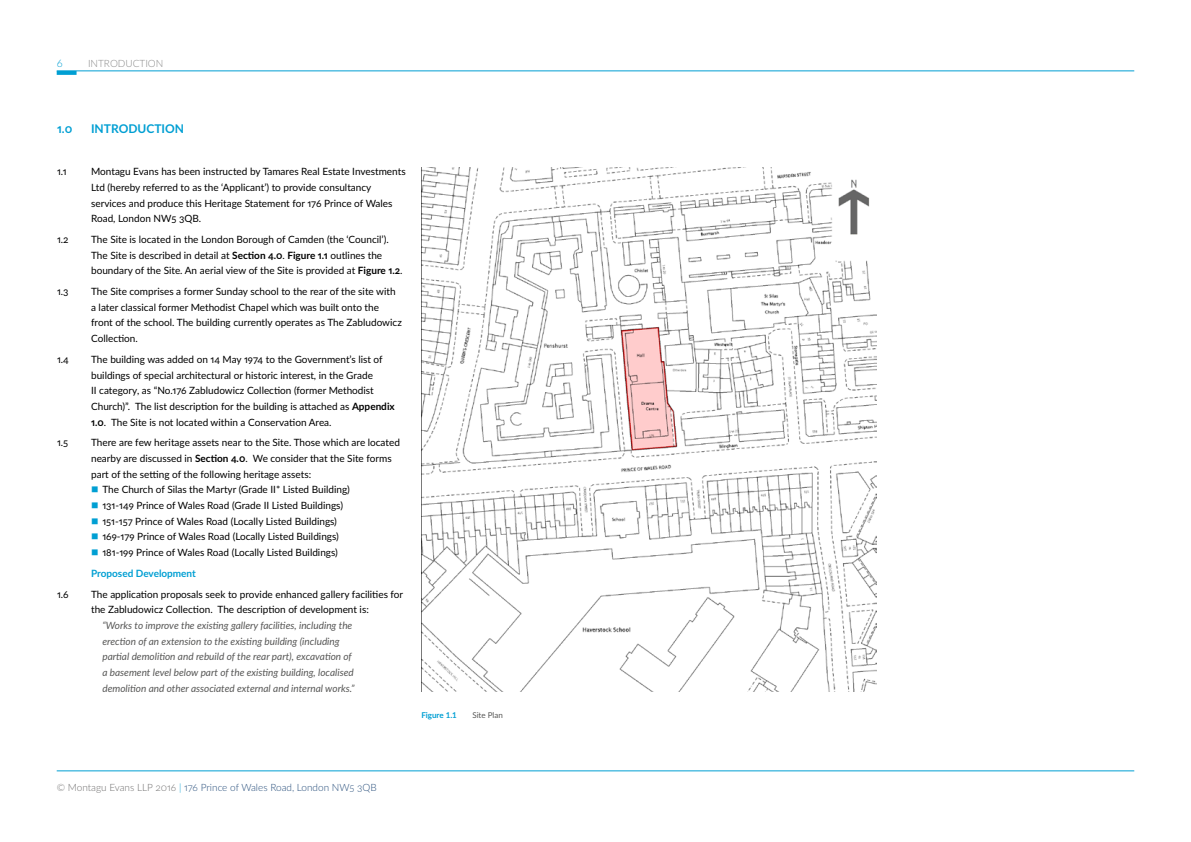
<style>
.page{position:relative;width:1191px;height:842px;background:#fff}
.page>*{position:absolute;margin:0;border:0;box-sizing:border-box;transform-origin:0 0}
.t1{font:700 12px "Lato";color:#009fd3}
.t2{font:300 11px "Lato";color:#009fd3}
.t3{font:10px/15.7px "Lato";color:#000}
.t4{font:italic 10px/15.6px "Lato";color:#575756}
.t5{font:300 10px "Lato";color:#264d7a}
.t6{font:700 10px "Lato";color:#009fd3}
.t7{font:300 10px "Lato";color:#878787}
.t8{font:700 8px "Lato";color:#009fd3}
.t9{font:8px "Lato";color:#575756}
.s1{font-weight:700}
.s2{color:#706f6f}
.s3{color:#009fd3}
</style>
<div class="page">
<hr style="left:57px;top:71px;width:1077px;height:1px;background:#009fd3">
<hr style="left:57px;top:771px;width:1077px;height:1px;background:#009fd3">
<svg style="left:57px;top:71px;width:20px;height:4px"></svg>
<img style="left:421px;top:167px;width:455px;height:525px">
<p class="t2" style="left:57px;top:55px;width:7px">6</p>
<p class="t7" style="left:88px;top:56px;width:11px">Introd</p>
<p class="t7" style="left:125px;top:56px;width:15px">uction</p>
<p class="t1" style="left:57px;top:120px;width:17px">1.0</p>
<p class="t1" style="left:91px;top:120px;width:94px">INTRODUCTION</p>
<p class="t3" style="left:57px;top:163px;width:11px">1.1</p>
<p class="t3" style="left:91px;top:163px;width:316px">Montagu Evans has been instructed by Tamares Real Estate Investments Ltd (hereby referred to as the ‘Applicant’) to provide consultancy services and produce this Heritage Statement for 176 Prince of Wales Road, London NW5 3QB.</p>
<p class="t3" style="left:57px;top:231px;width:13px">1.2</p>
<p class="t3" style="left:91px;top:231px;width:313px">The Site is located in the London Borough of Camden (the ‘Council’).<br>The Site is described in detail at <span class="s1">Section 4.0</span>. <span class="s1">Figure 1.1</span> outlines the boundary of the Site. An aerial view of the Site is provided at <span class="s1">Figure 1.2</span>.</p>
<p class="t3" style="left:57px;top:283px;width:13px">1.3</p>
<p class="t3" style="left:91px;top:283px;width:312px">The Site comprises a former Sunday school to the rear of the site with a later classical former Methodist Chapel which was built onto the front of the school. The building currently operates as The Zabludowicz Collection.</p>
<p class="t3" style="left:57px;top:351px;width:13px">1.4</p>
<p class="t3" style="left:91px;top:351px;width:305px">The building was added on 14 May 1974 to the Government’s list of buildings of special architectural or historic interest, in the Grade<br>II category, as “No.176 Zabludowicz Collection (former Methodist Church)”. The list description for the building is attached as <span class="s1">Appendix 1.0</span>. The Site is not located within a Conservation Area.</p>
<p class="t3" style="left:57px;top:435px;width:13px">1.5</p>
<p class="t3" style="left:91px;top:435px;width:310px">There are few heritage assets near to the Site. Those which are located</p>
<p class="t3" style="left:91px;top:450px;width:302px">nearby are discussed in <span class="s1">Section 4.0</span>. We consider that the Site forms</p>
<p class="t3" style="left:91px;top:466px;width:222px">part of the setting of the following heritage assets:</p>
<p class="t3" style="left:102px;top:481px;width:249px">The Church of Silas the Martyr (Grade II* Listed Building)</p>
<p class="t3" style="left:102px;top:497px;width:242px">131-149 Prince of Wales Road (Grade II Listed Buildings)</p>
<p class="t3" style="left:102px;top:513px;width:236px">151-157 Prince of Wales Road (Locally Listed Buildings)</p>
<p class="t3" style="left:102px;top:528px;width:238px">169-179 Prince of Wales Road (Locally Listed Buildings)</p>
<p class="t3" style="left:102px;top:544px;width:237px">181-199 Prince of Wales Road (Locally Listed Buildings)</p>
<p class="t6" style="left:91px;top:566px;width:106px">Proposed Development</p>
<p class="t3" style="left:57px;top:586px;width:13px">1.6</p>
<p class="t3" style="left:91px;top:586px;width:314px">The application proposals seek to provide enhanced gallery facilities for the Zabludowicz Collection. The description of development is:</p>
<p class="t4" style="left:102px;top:617px;width:254px">“Works to improve the existing gallery facilities, including the erection of an extension to the existing building (including partial demolition and rebuild of the rear part), excavation of a basement level below part of the existing building, localised demolition and other associated external and internal works.”</p>
<p class="t8" style="left:421px;top:709px;width:37px">Figure 1.1</p>
<p class="t9" style="left:472px;top:709px;width:32px">Site Plan</p>
<p class="t5" style="left:57px;top:780px;width:321px"><span class="s2">© Montagu Evans LLP 2016</span> <span class="s3">|</span> 176 Prince of Wales Road, London NW5 3QB</p>
</div>
